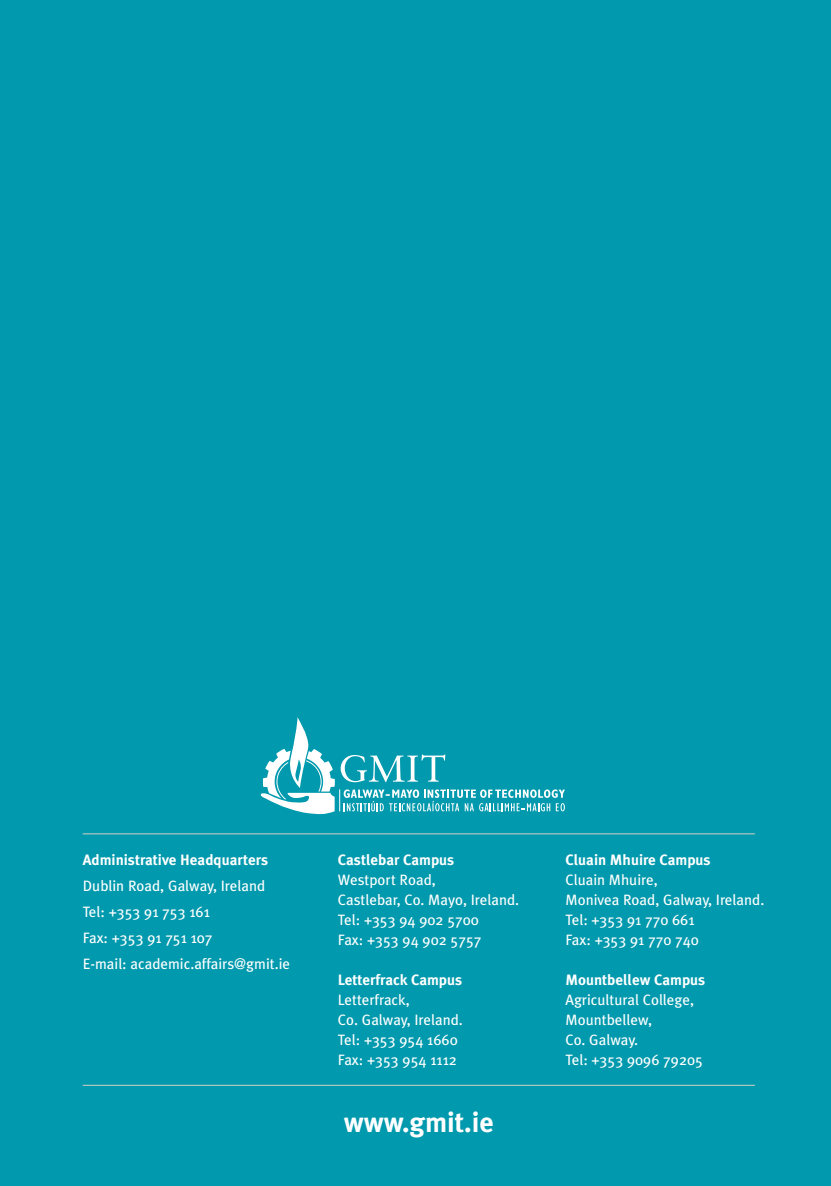
<style>
.page{position:relative;width:831px;height:1186px;background:#0099ad}
.page>*{position:absolute;margin:0;border:0;box-sizing:border-box;transform-origin:0 0}
.t1{font:700 28px "Meta Plus";color:#fff}
.t2{font:15px/20px "Meta Plus";color:#fff}
.t3{font:700 15px "Meta Plus";color:#fff}
</style>
<div class="page">
<p class="t3" style="left:83px;top:854px;width:187px">Administrative Headquarters</p>
<p class="t2" style="left:83px;top:874px;width:209px;line-height:26px">Dublin Road, Galway, Ireland<br>Tel: +353 91 753 161<br>Fax: +353 91 751 107<br>E-mail: academic.affairs@gmit.ie</p>
<p class="t3" style="left:338px;top:854px;width:118px">Castlebar Campus</p>
<p class="t2" style="left:338px;top:871px;width:183px">Westport Road,<br>Castlebar, Co. Mayo, Ireland.<br>Tel: +353 94 902 5700<br>Fax: +353 94 902 5757</p>
<p class="t3" style="left:338px;top:974px;width:126px">Letterfrack Campus</p>
<p class="t2" style="left:338px;top:991px;width:126px">Letterfrack,<br>Co. Galway, Ireland.<br>Tel: +353 954 1660<br>Fax: +353 954 1112</p>
<h1 class="t1" style="left:344px;top:1111px;width:151px">www.gmit.ie</h1>
<p class="t3" style="left:565px;top:854px;width:147px">Cluain Mhuire Campus</p>
<p class="t2" style="left:565px;top:871px;width:200px">Cluain Mhuire,<br>Monivea Road, Galway, Ireland.<br>Tel: +353 91 770 661<br>Fax: +353 91 770 740</p>
<p class="t3" style="left:565px;top:974px;width:141px">Mountbellew Campus</p>
<p class="t2" style="left:565px;top:991px;width:139px">Agricultural College,<br>Mountbellew,<br>Co. Galway.<br>Tel: +353 9096 79205</p>
</div>
